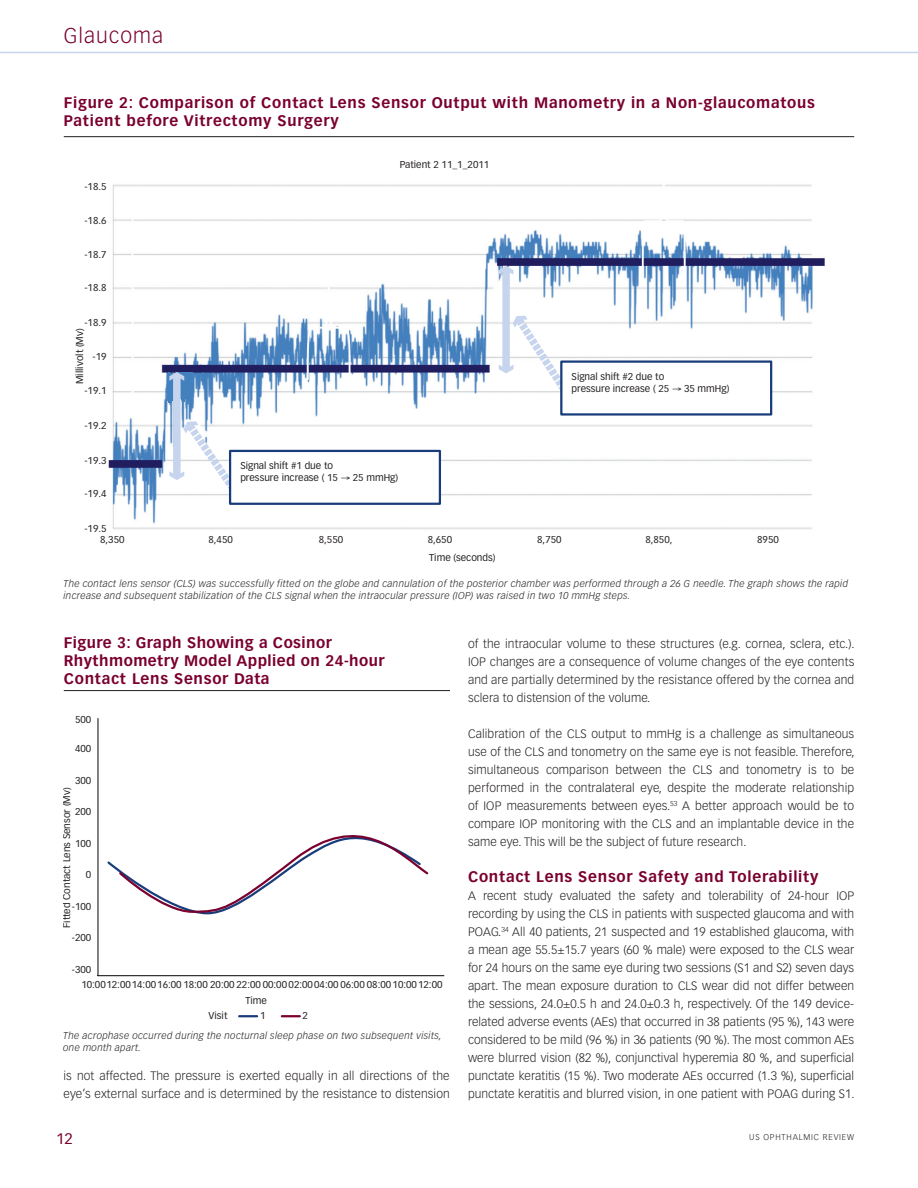
<style>
.page{position:relative;width:918px;height:1188px;background:#fff}
.page>*{position:absolute;margin:0;border:0;box-sizing:border-box;transform-origin:0 0}
.Section_Heading{font:300 21px "Vectora LT Std";letter-spacing:.05em;color:#7a002f}
.Body_text_heading{font:700 15px/18px "Vectora LT Std";letter-spacing:.05em;color:#7a002f}
.Body_text_heading-2{font:700 15px/18px "Vectora LT Std";letter-spacing:.03em;color:#7a002f}
.t1{font:15px "Vectora LT Std";color:#7a002f}
.Body_Text{font:300 12px/18px "Vectora LT Std";letter-spacing:.01em;color:#231f20;text-align:justify}
.t2{font:9.75px/11.7px "Vectora LT Std";color:#231f20}
.Body_text_heading-3{font:italic 300 9.75px/11.7px "Vectora LT Std";letter-spacing:.03em;color:#231f20}
.Book_title_footer{font:300 8.25px "Vectora LT Std";letter-spacing:.1em;color:#231f20}
</style>
<div class="page">
<hr style="left:0;top:52px;width:918px;height:1px;background:#c6d5ed">
<hr style="left:64px;top:136px;width:790px;height:1px;background:#231f20">
<hr style="left:64px;top:690px;width:386px;height:1px;background:#231f20">
<img style="left:108px;top:184px;width:717px;height:346px">
<div style="left:184px;top:373px;width:8px;height:26px;background:#4380be"></div>
<hr style="left:169px;top:373px;width:1px;height:30px;background:#4380be">
<hr style="left:167px;top:375px;width:2px;height:26px;background:#4380be">
<div style="left:173px;top:375px;width:8px;height:102px;background:#c6d5ed"></div>
<svg style="left:169px;top:372px;width:20px;height:30px"></svg>
<div style="left:502px;top:269px;width:8px;height:101px;background:#c6d5ed"></div>
<svg style="left:499px;top:266px;width:15px;height:9px"></svg>
<svg style="left:169px;top:414px;width:75px;height:85px"></svg>
<svg style="left:499px;top:308px;width:79px;height:97px"></svg>
<div style="left:229px;top:450px;width:212px;height:55px;background:#fff;border:2px solid #193d7b"></div>
<div style="left:560px;top:360px;width:212px;height:56px;background:#fff;border:2px solid #193d7b"></div>
<hr style="left:97px;top:718px;width:2px;height:258px;background:#231f20">
<hr style="left:97px;top:975px;width:347px;height:1px;background:#231f20">
<svg style="left:107px;top:835px;width:322px;height:80px"></svg>
<svg style="left:239px;top:1015px;width:18px;height:2px"></svg>
<svg style="left:282px;top:1015px;width:18px;height:2px"></svg>
<p class="Section_Heading" style="left:64px;top:23px;width:101px">Glaucoma</p>
<p class="Body_text_heading" style="left:64px;top:94px;width:753px">Figure 2: Comparison of Contact Lens Sensor Output with Manometry in a Non-glaucomatous<br>Patient before Vitrectomy Surgery</p>
<p class="t2" style="left:400px;top:158px;width:91px">Patient 2 11_1_2011</p>
<p class="t2" style="left:84px;top:181px;width:24px">-18.5</p>
<p class="t2" style="left:84px;top:215px;width:24px">-18.6</p>
<p class="t2" style="left:84px;top:248px;width:24px">-18.7</p>
<p class="t2" style="left:84px;top:282px;width:24px">-18.8</p>
<p class="t2" style="left:84px;top:317px;width:24px">-18.9</p>
<p class="t2" style="left:93px;top:351px;width:16px">-19</p>
<p class="t2" style="left:84px;top:385px;width:24px">-19.1</p>
<p class="t2" style="left:84px;top:420px;width:24px">-19.2</p>
<p class="t2" style="left:84px;top:454px;width:24px">-19.3</p>
<p class="t2" style="left:84px;top:487px;width:24px">-19.4</p>
<p class="t2" style="left:100px;top:524px;width:26px;line-height:10.8px;text-indent:-16px">-19.5<br>8,350</p>
<p class="t2" style="left:209px;top:534px;width:26px">8,450</p>
<p class="t2" style="left:319px;top:534px;width:26px">8,550</p>
<p class="t2" style="left:428px;top:530px;width:69px;line-height:18.3px">8,650<br>Time (seconds)</p>
<p class="t2" style="left:537px;top:534px;width:26px">8,750</p>
<p class="t2" style="left:645px;top:534px;width:29px">8,850,</p>
<p class="t2" style="left:757px;top:534px;width:23px">8950</p>
<p class="t2" style="left:74px;top:384px;width:57px;rotate:-90deg">Millivolt (Mv)</p>
<p class="t2" style="left:572px;top:371px;width:159px">Signal shift #2 due to<br>pressure increase ( 25 → 35 mmHg)</p>
<p class="t2" style="left:240px;top:460px;width:159px">Signal shift #1 due to<br>pressure increase ( 15 → 25 mmHg)</p>
<p class="Body_text_heading-3" style="left:64px;top:578px;width:786px">The contact lens sensor (CLS) was successfully fitted on the globe and cannulation of the posterior chamber was performed through a 26 G needle. The graph shows the rapid increase and subsequent stabilization of the CLS signal when the intraocular pressure (IOP) was raised in two 10 mmHg steps.</p>
<p class="Body_text_heading-2" style="left:64px;top:634px;width:322px">Figure 3: Graph Showing a Cosinor<br>Rhythmometry Model Applied on 24-hour<br>Contact Lens Sensor Data</p>
<p class="t2" style="left:75px;top:714px;width:18px">500</p>
<p class="t2" style="left:75px;top:743px;width:18px">400</p>
<p class="t2" style="left:75px;top:774px;width:18px">300</p>
<p class="t2" style="left:61px;top:928px;width:142px;rotate:-90deg">Fitted Contact Lens Sensor (Mv)</p>
<p class="t2" style="left:75px;top:806px;width:18px">200</p>
<p class="t2" style="left:75px;top:838px;width:18px">100</p>
<p class="t2" style="left:86px;top:869px;width:7px">0</p>
<p class="t2" style="left:72px;top:901px;width:21px">-100</p>
<p class="t2" style="left:72px;top:932px;width:21px">-200</p>
<p class="t2" style="left:72px;top:964px;width:21px">-300</p>
<p class="t2" style="left:81px;top:979px;width:363px">10:0012:0014:0016:00 18:00 20:00 22:00 00:00 02:0004:00 06:00 08:00 10:0012:00</p>
<p class="t2" style="left:209px;top:1010px;width:20px">Visit</p>
<p class="t2" style="left:260px;top:1010px;width:7px">1</p>
<p class="t2" style="left:303px;top:1010px;width:7px">2</p>
<p class="t2" style="left:246px;top:994px;width:23px">Time</p>
<p class="Body_text_heading-3" style="left:63px;top:1030px;width:380px">The acrophase occurred during the nocturnal sleep phase on two subsequent visits, one month apart.</p>
<p class="Body_Text" style="left:64px;top:1067px;width:388px">is not affected. The pressure is exerted equally in all directions of the eye’s external surface and is determined by the resistance to distension</p>
<p class="t1" style="left:56px;top:1130px;width:18px">12</p>
<p class="Body_Text" style="left:468px;top:635px;width:388px">of the intraocular volume to these structures (e.g. cornea, sclera, etc.).<br>IOP changes are a consequence of volume changes of the eye contents and are partially determined by the resistance offered by the cornea and sclera to distension of the volume.</p>
<p class="Body_Text" style="left:468px;top:725px;width:388px">Calibration of the CLS output to mmHg is a challenge as simultaneous use of the CLS and tonometry on the same eye is not feasible. Therefore, simultaneous comparison between the CLS and tonometry is to be performed in the contralateral eye, despite the moderate relationship of IOP measurements between eyes.<sup>53</sup> A better approach would be to compare IOP monitoring with the CLS and an implantable device in the same eye. This will be the subject of future research.</p>
<p class="Body_text_heading" style="left:468px;top:868px;width:352px">Contact Lens Sensor Safety and Tolerability</p>
<p class="Body_Text" style="left:468px;top:887px;width:388px">A recent study evaluated the safety and tolerability of 24-hour IOP recording by using the CLS in patients with suspected glaucoma and with POAG.<sup>34</sup> All 40 patients, 21 suspected and 19 established glaucoma, with a mean age 55.5±15.7 years (60 % male) were exposed to the CLS wear for 24 hours on the same eye during two sessions (S1 and S2) seven days apart. The mean exposure duration to CLS wear did not differ between the sessions, 24.0±0.5 h and 24.0±0.3 h, respectively. Of the 149 device&shy;related adverse events (AEs) that occurred in 38 patients (95 %), 143 were considered to be mild (96 %) in 36 patients (90 %). The most common AEs were blurred vision (82 %), conjunctival hyperemia 80 %, and superficial punctate keratitis (15 %). Two moderate AEs occurred (1.3 %), superficial punctate keratitis and blurred vision, in one patient with POAG during S1.</p>
<p class="Book_title_footer" style="left:749px;top:1133px;width:107px">US OPHTHALMIC REVIEW</p>
</div>
